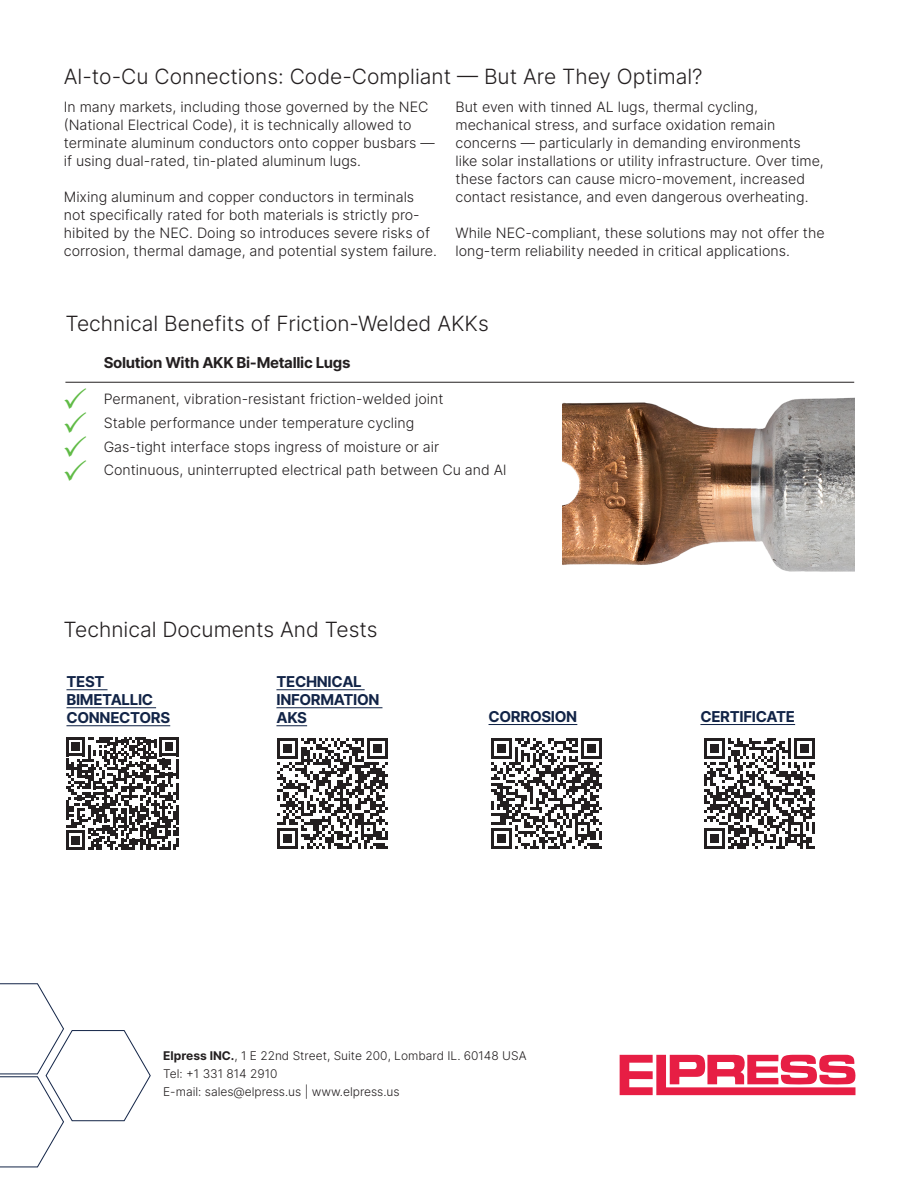
<style>
.page{position:relative;width:918px;height:1188px;background:#fff}
.page>*{position:absolute;margin:0;border:0;box-sizing:border-box;transform-origin:0 0}
.t1{font:300 21px "Inter";color:#231f20}
.ITDS{font:700 15px/18px "Inter";letter-spacing:-.02em;color:#122447}
.ITDS-2{font:700 15px "Inter";letter-spacing:-.02em;color:#231f20}
.t2{font:300 14.25px/18px "Inter";color:#231f20}
.t3{font:300 12px "Inter";color:#231f20}
.s1{font-weight:700}
</style>
<div class="page">
<svg style="left:620px;top:1055px;width:235px;height:40px"></svg>
<svg style="left:0;top:983px;width:151px;height:185px"></svg>
<hr style="left:66px;top:689px;width:42px;height:1px;background:#122447">
<hr style="left:66px;top:707px;width:90px;height:1px;background:#122447">
<hr style="left:66px;top:725px;width:104px;height:1px;background:#122447">
<hr style="left:276px;top:689px;width:89px;height:1px;background:#122447">
<hr style="left:276px;top:707px;width:106px;height:1px;background:#122447">
<hr style="left:276px;top:725px;width:31px;height:1px;background:#122447">
<hr style="left:489px;top:724px;width:88px;height:1px;background:#122447">
<hr style="left:700px;top:724px;width:95px;height:1px;background:#122447">
<hr style="left:65px;top:382px;width:789px;height:1px;background:#231f20">
<img style="left:562px;top:381px;width:292px;height:191px">
<svg style="left:66px;top:737px;width:113px;height:113px"></svg>
<svg style="left:277px;top:738px;width:111px;height:111px"></svg>
<svg style="left:491px;top:738px;width:111px;height:111px"></svg>
<svg style="left:704px;top:738px;width:111px;height:111px"></svg>
<p class="t1" style="left:64px;top:61px;width:640px">Al-to-Cu Connections: Code-Compliant — But Are They Optimal?</p>
<p class="t2" style="left:64px;top:97px;width:372px">In many markets, including those governed by the NEC (National Electrical Code), it is technically allowed to terminate aluminum conductors onto copper busbars — if using dual-rated, tin-plated aluminum lugs.</p>
<p class="t2" style="left:64px;top:187px;width:375px">Mixing aluminum and copper conductors in terminals not specifically rated for both materials is strictly pro&shy;hibited by the NEC. Doing so introduces severe risks of corrosion, thermal damage, and potential system failure.</p>
<p class="t2" style="left:455px;top:97px;width:370px">But even with tinned AL lugs, thermal cycling, mechanical stress, and surface oxidation remain concerns — particularly in demanding environments like solar installations or utility infrastructure. Over time, these factors can cause micro-movement, increased contact resistance, and even dangerous overheating.</p>
<p class="t2" style="left:455px;top:223px;width:371px">While NEC-compliant, these solutions may not offer the long-term reliability needed in critical applications.</p>
<p class="t1" style="left:65px;top:308px;width:425px">Technical Benefits of Friction-Welded AKKs</p>
<p class="ITDS-2" style="left:104px;top:352px;width:248px">Solution With AKK Bi-Metallic Lugs</p>
<p class="t2" style="left:104px;top:390px;width:341px">Permanent, vibration-resistant friction-welded joint</p>
<p class="t2" style="left:104px;top:414px;width:312px">Stable performance under temperature cycling</p>
<p class="t2" style="left:104px;top:438px;width:337px">Gas-tight interface stops ingress of moisture or air</p>
<p class="t2" style="left:104px;top:460px;width:404px">Continuous, uninterrupted electrical path between Cu and Al</p>
<p class="t1" style="left:64px;top:614px;width:315px">Technical Documents And Tests</p>
<p class="ITDS" style="left:66px;top:672px;width:105px">TEST<br>BIMETALLIC<br>CONNECTORS</p>
<p class="ITDS" style="left:276px;top:672px;width:105px">TECHNICAL<br>INFORMATION<br>AKS</p>
<p class="ITDS" style="left:489px;top:707px;width:90px">CORROSION</p>
<p class="ITDS" style="left:700px;top:707px;width:96px">CERTIFICATE</p>
<p class="t3" style="left:163px;top:1047px;width:365px"><span class="s1">Elpress INC.</span>, 1 E 22nd Street, Suite 200, Lombard IL. 60148 USA</p>
<p class="t3" style="left:163px;top:1065px;width:116px">Tel: +1 331 814 2910</p>
<p class="t3" style="left:163px;top:1083px;width:238px">E-mail: sales@elpress.us | www.elpress.us</p>
</div>
